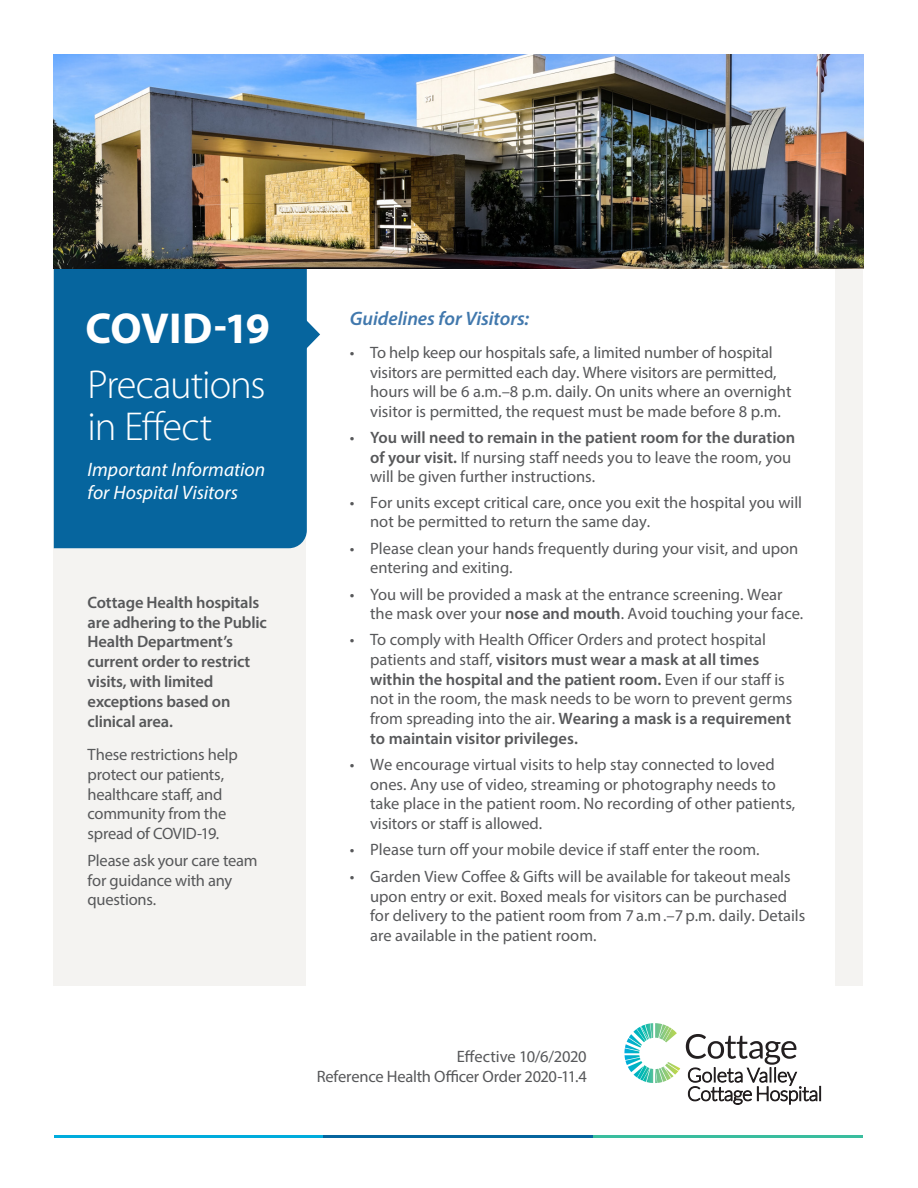
<style>
.page{position:relative;width:918px;height:1188px;background:#fff}
.page>*{position:absolute;margin:0;border:0;box-sizing:border-box;transform-origin:0 0}
.t1{font:700 43.5px "Myriad Pro";letter-spacing:-.015em;color:#fff}
.t2{font:300 40.5px "Myriad Pro";letter-spacing:-.025em;color:#fff}
.t3{font:italic 19.5px/22.5px "Myriad Pro";color:#fff}
.t4{font:italic 600 19.5px "Myriad Pro";letter-spacing:-.005em;color:#4178ad}
.t5{font:16.5px/19.5px "Myriad Pro";color:#57585a}
.t6{font:600 16.5px/19.8px "Myriad Pro";letter-spacing:-.015em;color:#57585a}
.s1{font-weight:600}
</style>
<div class="page">
<div style="left:54px;top:268px;width:809px;height:717px;background:#f4f3f1"></div>
<div style="left:307px;top:268px;width:528px;height:755px;background:#fff"></div>
<div style="left:54px;top:268px;width:253px;height:280px;background:#06659e"></div>
<svg style="left:305px;top:319px;width:15px;height:31px"></svg>
<img style="left:54px;top:54px;width:809px;height:214px">
<svg style="left:686px;top:1034px;width:135px;height:71px"></svg>
<svg style="left:624px;top:1023px;width:56px;height:60px"></svg>
<hr style="left:54px;top:1136px;width:270px;height:2px;background:#00acdd">
<hr style="left:324px;top:1136px;width:269px;height:2px;background:#06659e">
<hr style="left:593px;top:1136px;width:270px;height:2px;background:#3abd9e">
<p class="t1" style="left:85px;top:300px;width:186px">COVID-19</p>
<p class="t2" style="left:88px;top:360px;width:180px">Precautions</p>
<p class="t2" style="left:88px;top:402px;width:126px">in Effect</p>
<p class="t3" style="left:88px;top:458px;width:179px">Important Information for Hospital Visitors</p>
<p class="t6" style="left:88px;top:592px;width:181px">Cottage Health hospitals are adhering to the Public<br>Health Department’s current order to restrict visits, with limited exceptions based on clinical area.</p>
<p class="t5" style="left:88px;top:744px;width:152px">These restrictions help protect our patients, healthcare staff, and community from the spread of COVID-19.</p>
<p class="t5" style="left:88px;top:850px;width:171px">Please ask your care team for guidance with any questions.</p>
<p class="t4" style="left:350px;top:306px;width:181px">Guidelines for Visitors:</p>
<p class="t5" style="left:370px;top:342px;width:423px;text-indent:-20px">• To help keep our hospitals safe, a limited number of hospital visitors are permitted each day. Where visitors are permitted, hours will be 6 a.m.–8 p.m. daily. On units where an overnight visitor is permitted, the request must be made before 8 p.m.</p>
<p class="t5" style="left:370px;top:428px;width:427px;text-indent:-20px">• <span class="s1">You will need to remain in the patient room for the duration of your visit.</span> If nursing staff needs you to leave the room, you will be given further instructions.</p>
<p class="t5" style="left:370px;top:493px;width:434px;line-height:19px;text-indent:-20px">• For units except critical care, once you exit the hospital you will not be permitted to return the same day.</p>
<p class="t5" style="left:370px;top:539px;width:430px;line-height:19px;text-indent:-20px">• Please clean your hands frequently during your visit, and upon entering and exiting.</p>
<p class="t5" style="left:370px;top:584px;width:435px;text-indent:-20px">• You will be provided a mask at the entrance screening. Wear the mask over your <span class="s1">nose and mouth</span>. Avoid touching your face.</p>
<p class="t5" style="left:370px;top:630px;width:424px;text-indent:-20px">• To comply with Health Officer Orders and protect hospital patients and staff, <span class="s1">visitors must wear a mask at all times within the hospital and the patient room.</span> Even if our staff is not in the room, the mask needs to be worn to prevent germs from spreading into the air. <span class="s1">Wearing a mask is a requirement to maintain visitor privileges.</span></p>
<p class="t5" style="left:370px;top:755px;width:427px;text-indent:-20px">• We encourage virtual visits to help stay connected to loved ones. Any use of video, streaming or photography needs to take place in the patient room. No recording of other patients, visitors or staff is allowed.</p>
<p class="t5" style="left:350px;top:840px;width:411px">• Please turn off your mobile device if staff enter the room.</p>
<p class="t5" style="left:370px;top:866px;width:437px;text-indent:-20px">• Garden View Coffee &amp; Gifts will be available for takeout meals upon entry or exit. Boxed meals for visitors can be purchased for delivery to the patient room from 7 a.m.–7 p.m. daily. Details are available in the patient room.</p>
<p class="t5" style="left:457px;top:1047px;width:131px">Effective 10/6/2020</p>
<p class="t5" style="left:317px;top:1067px;width:272px">Reference Health Officer Order 2020-11.4</p>
</div>
